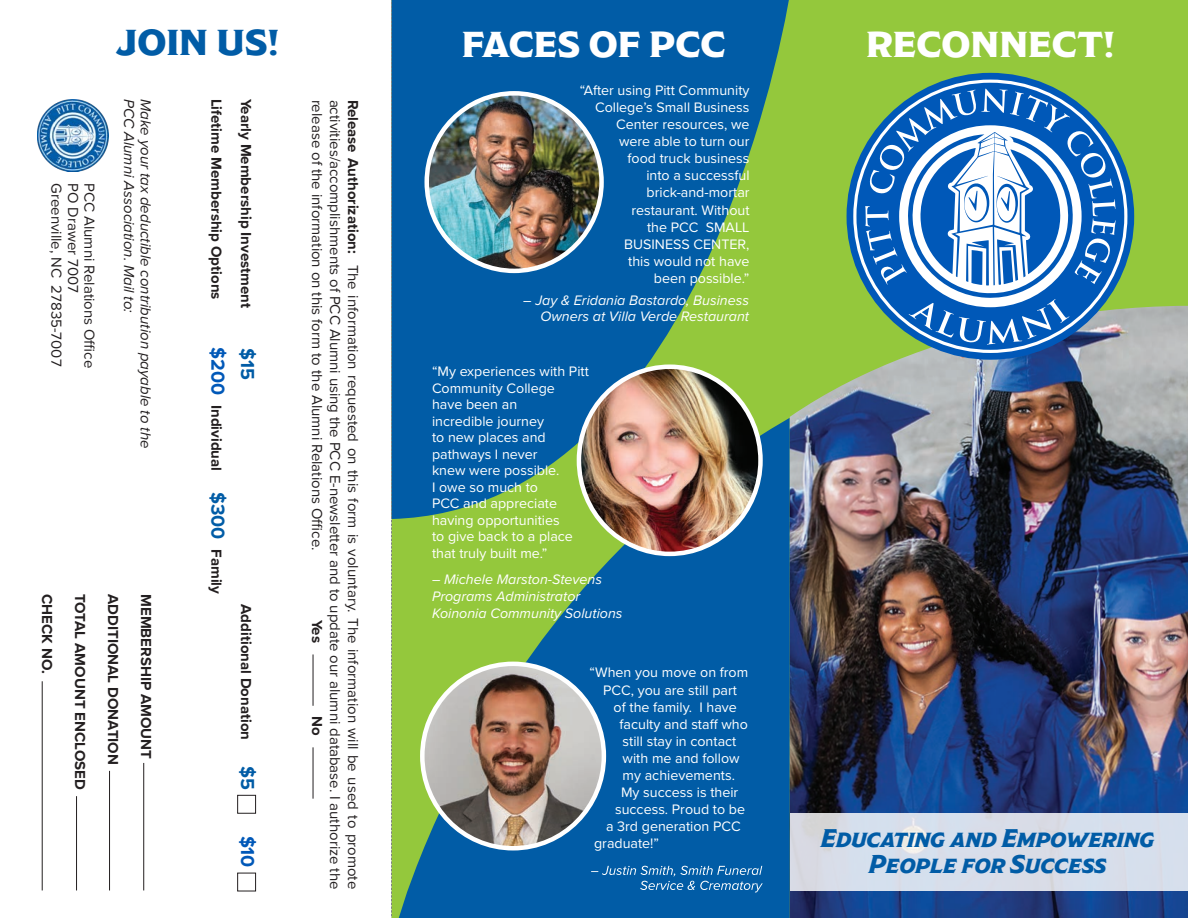
<style>
.page{position:relative;width:1188px;height:918px;background:#fff}
.page>*{position:absolute;margin:0;border:0;box-sizing:border-box;transform-origin:0 0}
.Headers{font:36px "Modesto Poster";color:#fff;scale:1.1 1}
.t1{font:36px "Modesto Poster";color:#015ca6;scale:1.1 1}
.t2{font:italic 25.5px "Modesto Poster";letter-spacing:-.01em;color:#015ca6}
.t3{font:700 19.5px "Proxima Nova";color:#015ca6}
.t4{font:700 19.5px "Proxima Nova";color:#0058b8}
.t5{font:15px/18px "Proxima Nova";color:#231f20}
.t6{font:700 15px "Proxima Nova";color:#231f20}
.t7{font:italic 15px "Proxima Nova";color:#231f20}
.faces_body{font:14.25px/16.5px "Proxima Nova";color:#fff}
.t8{font:italic 14.25px/16.5px "Proxima Nova";color:#fff;text-align:right}
.s1{font-size:19.5px;color:#0058b8}
.s2{font-size:19.5px;color:#015ca6}
.s3{font-weight:700}
</style>
<div class="page">
<div style="left:786px;top:0;width:402px;height:918px;background:#94c83c"></div>
<svg style="left:395px;top:519px;width:395px;height:399px;background:#2a7a88"></svg>
<img style="left:790px;top:306px;width:398px;height:612px">
<svg style="left:392px;top:0;width:399px;height:519px;background:#1d7091"></svg>
<svg style="left:853px;top:80px;width:274px;height:273px"></svg>
<svg style="left:865px;top:89px;width:251px;height:256px;background:#5e96c5"></svg>
<hr style="left:76px;top:796px;width:1px;height:94px;background:#231f20">
<hr style="left:42px;top:681px;width:1px;height:209px;background:#231f20">
<hr style="left:109px;top:771px;width:1px;height:119px;background:#231f20">
<hr style="left:143px;top:763px;width:1px;height:127px;background:#231f20">
<img style="left:38px;top:100px;width:71px;height:72px">
<svg style="left:790px;top:813px;width:398px;height:78px;background:#d7dde9"></svg>
<div style="left:237px;top:873px;width:19px;height:18px;border:1px solid #231f20"></div>
<div style="left:237px;top:795px;width:19px;height:19px;border:1px solid #231f20"></div>
<hr style="left:313px;top:654px;width:1px;height:52px;background:#231f20">
<hr style="left:313px;top:747px;width:1px;height:52px;background:#231f20">
<svg style="left:391px;top:0;width:1px;height:918px"></svg>
<img style="left:580px;top:367px;width:180px;height:187px">
<div style="left:577px;top:365px;width:186px;height:191px;border:4px solid #fff;border-radius:50%"></div>
<img style="left:427px;top:93px;width:175px;height:178px">
<div style="left:425px;top:91px;width:179px;height:182px;border:4px solid #fff;border-radius:50%"></div>
<img style="left:423px;top:664px;width:181px;height:184px">
<div style="left:420px;top:662px;width:186px;height:188px;border:4px solid #fff;border-radius:50%"></div>
<svg style="left:591px;top:866px;width:172px;height:26px;background:#2573b2"></svg>
<p class="t1" style="left:115px;top:25px;width:150px">JOIN US!</p>
<p class="Headers" style="left:462px;top:26px;width:241px">FACES OF PCC</p>
<p class="Headers" style="left:866px;top:27px;width:228px">RECONNECT!</p>
<p class="t5" style="left:66px;top:183px;width:185px;rotate:90deg">Greenville, NC 27835-7007</p>
<p class="t5" style="left:83px;top:183px;width:111px;rotate:90deg">PO Drawer 7007</p>
<p class="t5" style="left:99px;top:183px;width:187px;rotate:90deg">PCC Alumni Relations Office</p>
<p class="t7" style="left:140px;top:99px;width:215px;rotate:90deg">PCC Alumni Association. Mail to:</p>
<p class="t7" style="left:157px;top:99px;width:351px;rotate:90deg">Make your tax deductible contribution payable to the</p>
<p class="t6" style="left:58px;top:594px;width:81px;rotate:90deg">CHECK NO.</p>
<p class="t6" style="left:91px;top:594px;width:197px;rotate:90deg">TOTAL AMOUNT ENCLOSED</p>
<p class="t6" style="left:124px;top:594px;width:172px;rotate:90deg">ADDITIONAL DONATION</p>
<p class="t6" style="left:157px;top:594px;width:167px;rotate:90deg">MEMBERSHIP AMOUNT</p>
<p class="t6" style="left:228px;top:99px;width:202px;rotate:90deg">Lifetime Membership Options</p>
<p class="t6" style="left:257px;top:99px;width:211px;rotate:90deg">Yearly Membership Investment</p>
<p class="t6" style="left:228px;top:347px;width:249px;rotate:90deg"><span class="s1">$200</span> Individual <span class="s2">$300</span> Family</p>
<p class="t3" style="left:262px;top:348px;width:33px;rotate:90deg">$15</p>
<p class="t6" style="left:257px;top:604px;width:137px;rotate:90deg">Additional Donation</p>
<p class="t3" style="left:262px;top:766px;width:25px;rotate:90deg">$5</p>
<p class="t4" style="left:262px;top:836px;width:34px;rotate:90deg">$10</p>
<p class="t5" style="left:345px;top:620px;width:271px;text-indent:-520px;rotate:90deg">activities/accomplishments of PCC Alumni using the PCC E-newsletter and to update our alumni database. I authorize the<br><span class="s3">Yes</span></p>
<p class="t5" style="left:363px;top:100px;width:791px;rotate:90deg"><span class="s3">Release Authorization:</span> The information requested on this form is voluntary. The information will be used to promote</p>
<p class="t5" style="left:327px;top:100px;width:452px;rotate:90deg">release of the information on this form to the Alumni Relations Office.</p>
<p class="t6" style="left:328px;top:716px;width:21px;rotate:90deg">No</p>
<p class="faces_body" style="left:580px;top:81px;width:171px;line-height:17.1px;text-align:right">“After using Pitt Community<br>College’s Small Business<br>Center resources, we<br>were able to turn our<br>food truck business<br>into a successful brick-and-mortar restaurant. Without<br>the PCC SMALL<br>BUSINESS CENTER,<br>this would not have<br>been possible.”</p>
<p class="t8" style="left:523px;top:291px;width:227px">– Jay &amp; Eridania Bastardo, Business<br>Owners at Villa Verde Restaurant</p>
<p class="faces_body" style="left:432px;top:363px;width:158px">“My experiences with Pitt<br>Community College<br>have been an<br>incredible journey<br>to new places and pathways I never<br>knew were possible.<br>I owe so much to<br>PCC and appreciate having opportunities<br>to give back to a place that truly built me.”</p>
<p class="t8" style="left:432px;top:570px;width:172px">– Michele Marston-Stevens</p>
<p class="t8" style="left:432px;top:587px;width:150px">Programs Administrator</p>
<p class="t8" style="left:432px;top:604px;width:192px">Koinonia Community Solutions</p>
<p class="faces_body" style="left:590px;top:664px;width:160px">“When you move on from</p>
<p class="faces_body" style="left:603px;top:681px;width:135px">PCC, you are still part</p>
<p class="faces_body" style="left:614px;top:698px;width:125px">of the family. I have</p>
<p class="faces_body" style="left:620px;top:715px;width:130px">faculty and staff who</p>
<p class="faces_body" style="left:623px;top:732px;width:115px">still stay in contact</p>
<p class="faces_body" style="left:623px;top:749px;width:119px">with me and follow</p>
<p class="faces_body" style="left:623px;top:766px;width:114px">my achievements.</p>
<p class="faces_body" style="left:621px;top:784px;width:119px">My success is their</p>
<p class="faces_body" style="left:615px;top:801px;width:131px">success. Proud to be</p>
<p class="faces_body" style="left:606px;top:818px;width:136px">a 3rd generation PCC</p>
<p class="faces_body" style="left:594px;top:835px;width:66px">graduate!”</p>
<p class="t2" style="left:821px;top:825px;width:335px">Educating and Empowering</p>
<p class="t2" style="left:870px;top:850px;width:239px">People for Success</p>
</div>
